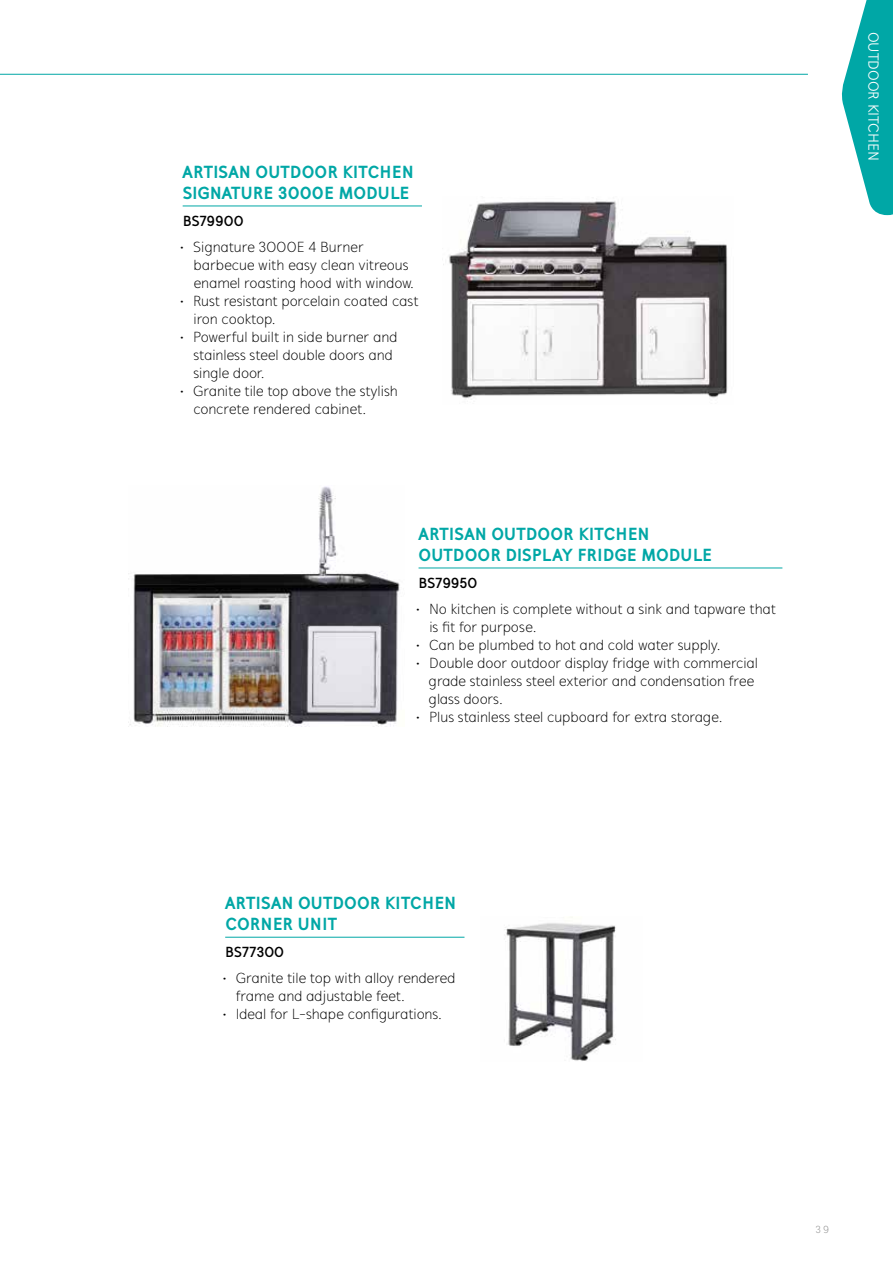
<style>
.page{position:relative;width:893px;height:1263px;background:#fff}
.page>*{position:absolute;margin:0;border:0;box-sizing:border-box;transform-origin:0 0}
.t1{font:800 18px/21.6px "Mucho Sans";color:#00a7a6}
.t2{font:300 15px/18px "Mucho Sans";letter-spacing:-.01em;color:#000}
.t3{font:700 15px "Mucho Sans";letter-spacing:-.01em;color:#000}
.t4{font:15px "Mucho Sans";color:#fff}
.t5{font:300 10.5px "Mucho Sans";color:#878787}
</style>
<div class="page">
<hr style="left:0;top:74px;width:808px;height:1px;background:#00a7a6">
<img style="left:128px;top:486px;width:272px;height:241px">
<img style="left:504px;top:917px;width:112px;height:144px">
<hr style="left:225px;top:937px;width:239px;height:1px;background:#00a7a6">
<hr style="left:419px;top:568px;width:363px;height:1px;background:#00a7a6">
<img style="left:443px;top:201px;width:285px;height:198px">
<hr style="left:183px;top:206px;width:239px;height:1px;background:#00a7a6">
<svg style="left:842px;top:0;width:51px;height:215px"></svg>
<p class="t1" style="left:182px;top:161px;width:233px">ARTISAN OUTDOOR KITCHEN<br>SIGNATURE 3000E MODULE</p>
<p class="t3" style="left:183px;top:212px;width:63px">BS79900</p>
<p class="t2" style="left:193px;top:238px;width:222px;text-indent:-13px">• Signature 3000E 4 Burner barbecue with easy clean vitreous enamel roasting hood with window.</p>
<p class="t2" style="left:194px;top:292px;width:226px;text-indent:-13px">• Rust resistant porcelain coated cast iron cooktop.</p>
<p class="t2" style="left:193px;top:328px;width:206px;text-indent:-13px">• Powerful built in side burner and stainless steel double doors and single door.</p>
<p class="t2" style="left:193px;top:382px;width:206px;text-indent:-13px">• Granite tile top above the stylish concrete rendered cabinet.</p>
<p class="t1" style="left:418px;top:523px;width:295px">ARTISAN OUTDOOR KITCHEN<br>OUTDOOR DISPLAY FRIDGE MODULE</p>
<p class="t3" style="left:419px;top:574px;width:60px">BS79950</p>
<p class="t2" style="left:429px;top:600px;width:348px;text-indent:-13px">• No kitchen is complete without a sink and tapware that is fit for purpose.</p>
<p class="t2" style="left:416px;top:636px;width:306px">• Can be plumbed to hot and cold water supply.</p>
<p class="t2" style="left:429px;top:654px;width:331px;text-indent:-12px">• Double door outdoor display fridge with commercial grade stainless steel exterior and condensation free glass doors.</p>
<p class="t2" style="left:416px;top:708px;width:308px">• Plus stainless steel cupboard for extra storage.</p>
<p class="t1" style="left:225px;top:892px;width:233px">ARTISAN OUTDOOR KITCHEN<br>CORNER UNIT</p>
<p class="t3" style="left:225px;top:943px;width:61px">BS77300</p>
<p class="t2" style="left:236px;top:969px;width:221px;text-indent:-13px">• Granite tile top with alloy rendered frame and adjustable feet.</p>
<p class="t2" style="left:223px;top:1005px;width:221px">• Ideal for L-shape configurations.</p>
<p class="t4" style="left:882px;top:32px;width:131px;rotate:90deg">OUTDOOR KITCHEN</p>
<p class="t5" style="left:816px;top:1224px;width:15px">39</p>
</div>
